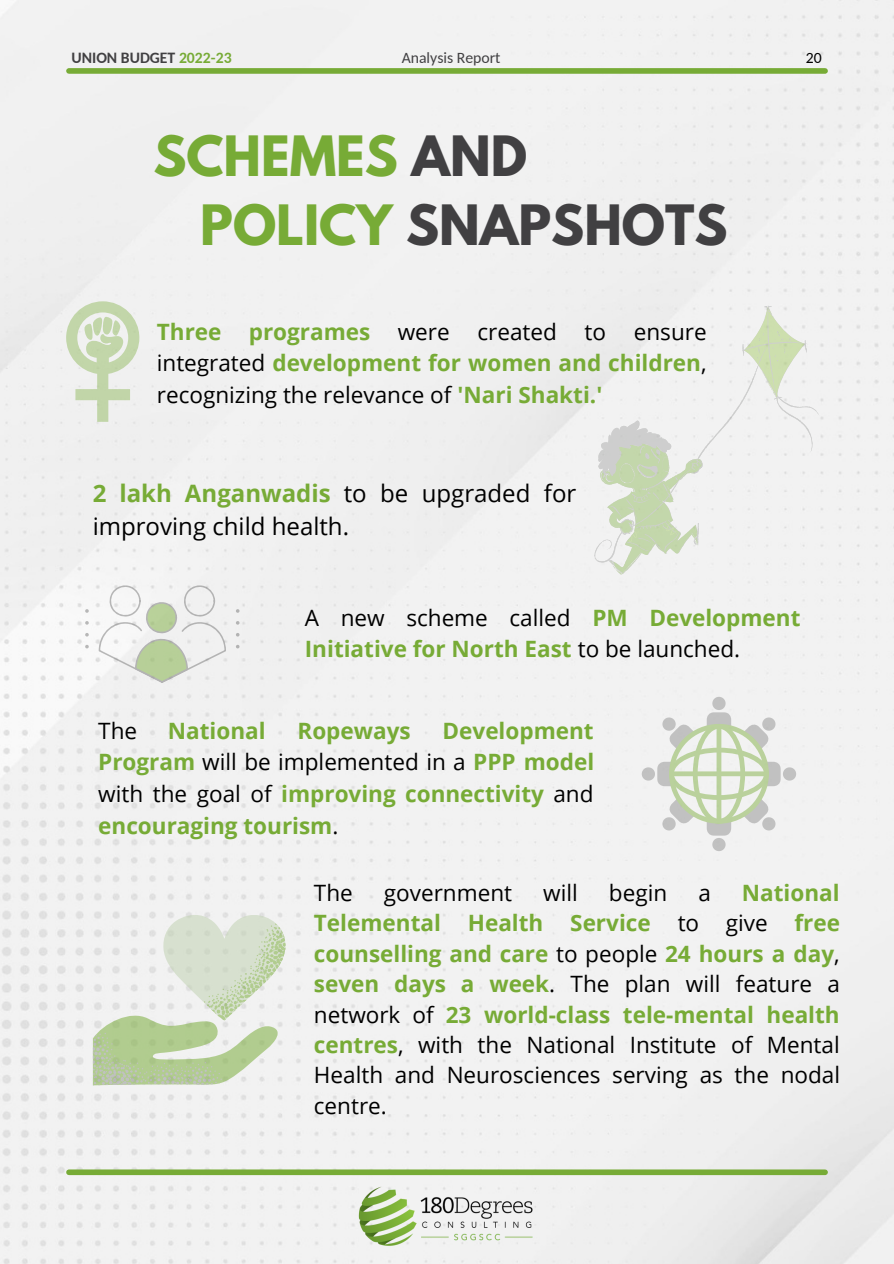
<style>
.page{position:relative;width:894px;height:1264px;background:#fff}
.page>*{position:absolute;margin:0;border:0;box-sizing:border-box;transform-origin:0 0}
.t1{font:700 49.2px/68.7px "League Spartan";color:#77ab36}
.t2{font:24px/32.7px "Open Sans";color:#000}
.t3{font:700 22.5px/31.5px "Open Sans";color:#77ab36;text-align:justify}
.t4{font:22.5px/30.5px "Open Sans";color:#000;text-align:justify}
.t5{font:700 15.75px "Carlito";color:#414042}
.t6{font:15.75px "Carlito";color:#414042}
.t7{font:15.75px "Carlito";color:#000}
.s1{color:#77ab36}
.s2{color:#414042}
.s3{font-weight:400;color:#000}
.s4{font-weight:700;color:#77ab36}
</style>
<div class="page">
<div style="left:0;top:0;width:893px;height:1263px;background:#f1f1f1"></div>
<img style="left:356px;top:1183px;width:65px;height:66px">
<img style="left:408px;top:1191px;width:130px;height:58px">
<div style="left:69px;top:1169px;width:755px;height:6px;background:#77ab36"></div>
<div style="left:69px;top:68px;width:755px;height:6px;background:#77ab36"></div>
<svg style="left:66px;top:301px;width:73px;height:121px"></svg>
<svg style="left:594px;top:306px;width:225px;height:268px;fill:#f2f2f2"></svg>
<svg style="left:99px;top:585px;width:127px;height:98px"></svg>
<svg style="left:85px;top:609px;width:4px;height:3px"></svg>
<svg style="left:85px;top:621px;width:4px;height:3px"></svg>
<svg style="left:85px;top:633px;width:4px;height:3px"></svg>
<svg style="left:85px;top:645px;width:4px;height:3px"></svg>
<svg style="left:93px;top:914px;width:196px;height:172px"></svg>
<svg style="left:641px;top:696px;width:154px;height:155px"></svg>
<div style="left:716px;top:724px;width:5px;height:99px;background:#bad19c;border-radius:2px"></div>
<div style="left:669px;top:771px;width:99px;height:5px;background:#bad19c;border-radius:2px"></div>
<p class="t5" style="left:71px;top:51px;width:162px">UNION BUDGET <span class="s1">2022-23</span></p>
<p class="t6" style="left:401px;top:51px;width:100px">Analysis Report</p>
<h1 class="t1" style="left:200px;top:128px;width:528px;text-indent:-47px">SCHEMES <span class="s2">AND<br></span>POLICY <span class="s2">SNAPSHOTS</span></h1>
<p class="t3" style="left:157px;top:315px;width:551px">Three programes <span class="s3">were created to ensure integrated</span> development for women and children<span class="s3">, recognizing the relevance of</span> 'Nari Shakti.'</p>
<p class="t2" style="left:93px;top:476px;width:485px"><span class="s4">2 lakh Anganwadis</span> to be upgraded for improving child health.</p>
<p class="t7" style="left:805px;top:51px;width:17px">20</p>
<p class="t3" style="left:305px;top:601px;width:497px"><span class="s3">A new scheme called</span> PM Development<br>Initiative for North East <span class="s3">to be launched.</span></p>
<p class="t4" style="left:98px;top:715px;width:40px">The</p>
<p class="t3" style="left:168px;top:714px;width:99px">National</p>
<p class="t3" style="left:297px;top:714px;width:115px">Ropeways</p>
<p class="t3" style="left:98px;top:714px;width:497px;text-indent:344px">Development Program <span class="s3">will be implemented in a</span> PPP model <span class="s3">with the goal of</span> improving connectivity <span class="s3">and </span>encouraging tourism<span class="s3">.</span></p>
<p class="t4" style="left:314px;top:877px;width:40px">The</p>
<p class="t4" style="left:384px;top:877px;width:130px">government</p>
<p class="t4" style="left:543px;top:877px;width:36px">will</p>
<p class="t4" style="left:608px;top:877px;width:60px">begin</p>
<p class="t4" style="left:698px;top:877px;width:14px">a</p>
<p class="t4" style="left:314px;top:877px;width:527px;text-indent:428px"><span class="s4">National Telemental Health Service</span> to give <span class="s4">free counselling and care</span> to people <span class="s4">24 hours a day</span>, <span class="s4">seven days a week</span>. The plan will feature a network of <span class="s4">23 world-class tele-mental health centres</span>, with the National Institute of Mental Health and Neurosciences serving as the nodal centre.</p>
</div>
